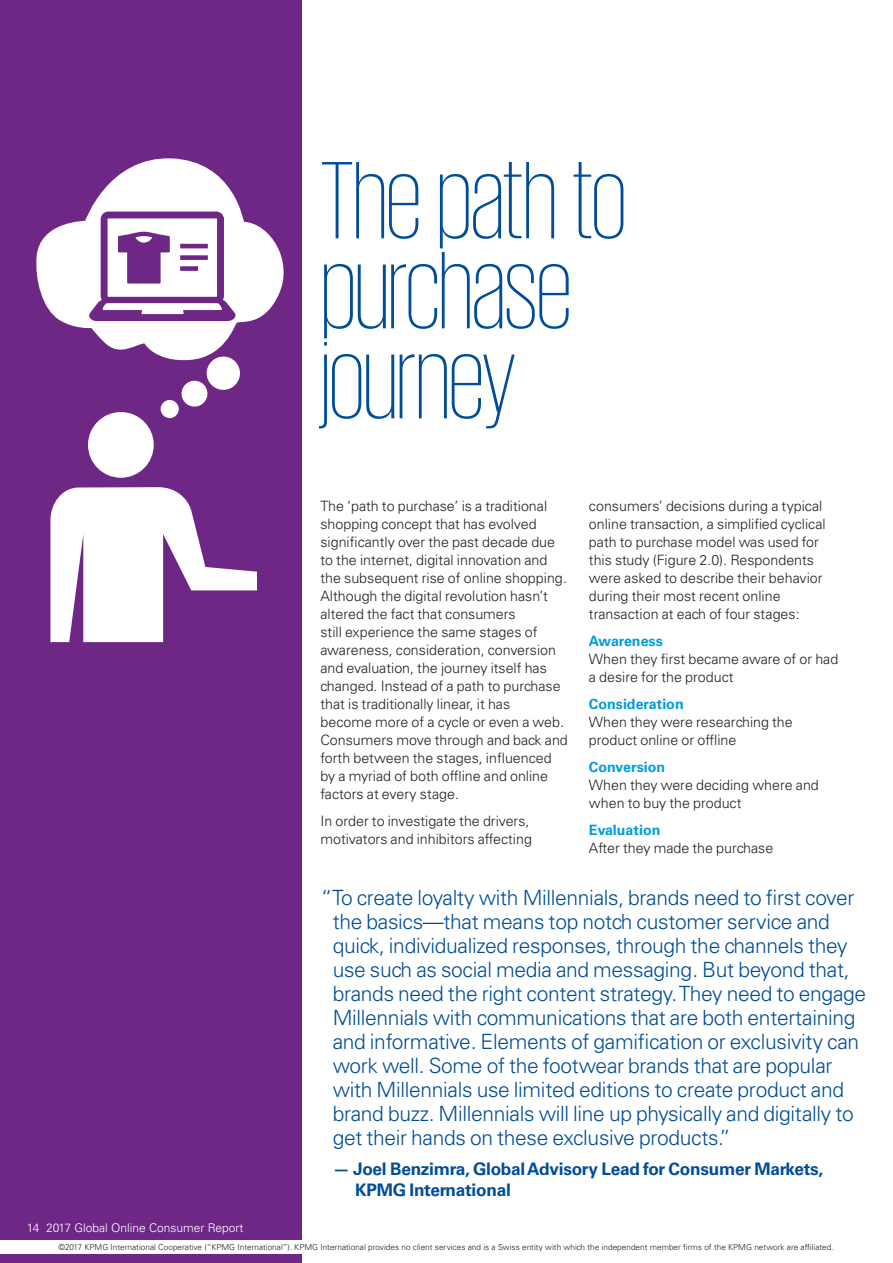
<style>
.page{position:relative;width:893px;height:1263px;background:#fff}
.page>*{position:absolute;margin:0;border:0;box-sizing:border-box;transform-origin:0 0}
.t1{font:200 112.5px/90px "KPMG";letter-spacing:-.015em;color:#014d97}
.t2{font:300 21px/24px "Univers LT Std";letter-spacing:-.015em;color:#014d97}
.t3{font:700 17.25px/21px "Univers LT Std";letter-spacing:-.015em;color:#014d97}
.t4{font:300 14.25px/18px "Univers LT Std";color:#231f20}
.t5{font:700 14.25px "Univers LT Std";color:#009cdc}
.t6{font:300 12px "Univers LT Std";color:#fff}
.t7{font:300 8.25px "Univers LT Std";color:#231f20}
</style>
<div class="page">
<div style="left:0;top:0;width:301px;height:1263px;background:#6f2786"></div>
<div style="left:88px;top:412px;width:66px;height:66px;background:#fff;border-radius:50%"></div>
<svg style="left:50px;top:487px;width:207px;height:155px"></svg>
<svg style="left:36px;top:158px;width:248px;height:204px;fill:#fff"></svg>
<svg style="left:89px;top:212px;width:146px;height:109px"></svg>
<div style="left:182px;top:381px;width:25px;height:26px;background:#fff;border-radius:50%"></div>
<div style="left:161px;top:400px;width:18px;height:18px;background:#fff;border-radius:50%"></div>
<div style="left:207px;top:357px;width:33px;height:33px;background:#fff;border-radius:50%"></div>
<div style="left:0;top:1240px;width:893px;height:14px;background:#fff"></div>
<h1 class="t1" style="left:321px;top:153px;width:308px">The path to purchase journey</h1>
<p class="t6" style="left:27px;top:1221px;width:218px">14 2017 Global Online Consumer Report</p>
<p class="t4" style="left:589px;top:496px;width:238px">consumers’ decisions during a typical online transaction, a simplified cyclical path to purchase model was used for this study (Figure 2.0). Respondents were asked to describe their behavior during their most recent online transaction at each of four stages:</p>
<p class="t5" style="left:589px;top:632px;width:75px">Awareness</p>
<p class="t4" style="left:589px;top:649px;width:251px">When they first became aware of or had a desire for the product</p>
<p class="t5" style="left:589px;top:695px;width:96px">Consideration</p>
<p class="t4" style="left:589px;top:712px;width:205px">When they were researching the product online or offline</p>
<p class="t5" style="left:589px;top:758px;width:78px">Conversion</p>
<p class="t4" style="left:589px;top:775px;width:231px">When they were deciding where and when to buy the product</p>
<p class="t5" style="left:589px;top:821px;width:73px">Evaluation</p>
<p class="t4" style="left:589px;top:838px;width:186px">After they made the purchase</p>
<p class="t2" style="left:333px;top:886px;width:535px;text-indent:-12px">“To create loyalty with Millennials, brands need to first cover the basics—that means top notch customer service and quick, individualized responses, through the channels they use such as social media and messaging. But beyond that, brands need the right content strategy. They need to engage Millennials with communications that are both entertaining and informative. Elements of gamification or exclusivity can work well. Some of the footwear brands that are popular with Millennials use limited editions to create product and brand buzz. Millennials will line up physically and digitally to get their hands on these exclusive products.”</p>
<p class="t3" style="left:355px;top:1159px;width:470px;text-indent:-22px">— Joel Benzimra, Global Advisory Lead for Consumer Markets,<br>KPMG International</p>
<p class="t4" style="left:320px;top:497px;width:249px">The ‘path to purchase’ is a traditional shopping concept that has evolved significantly over the past decade due to the internet, digital innovation and the subsequent rise of online shopping.<br>Although the digital revolution hasn’t altered the fact that consumers<br>still experience the same stages of awareness, consideration, conversion and evaluation, the journey itself has changed. Instead of a path to purchase that is traditionally linear, it has<br>become more of a cycle or even a web.<br>Consumers move through and back and forth between the stages, influenced by a myriad of both offline and online factors at every stage.</p>
<p class="t4" style="left:320px;top:812px;width:213px">In order to investigate the drivers, motivators and inhibitors affecting</p>
<p class="t7" style="left:58px;top:1242px;width:777px">©2017 KPMG International Cooperative (“KPMG International”). KPMG International provides no client services and is a Swiss entity with which the independent member firms of the KPMG network are affiliated.</p>
</div>
